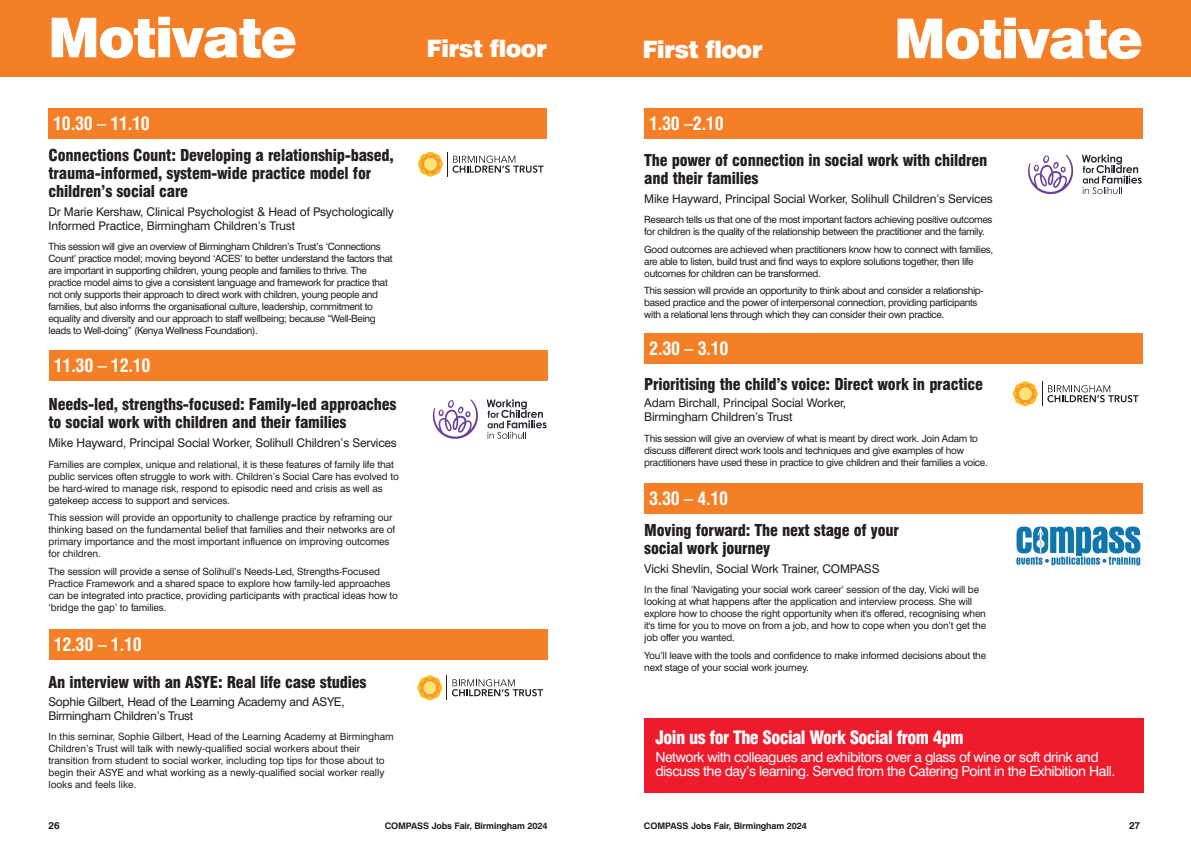
<style>
.page{position:relative;width:1191px;height:842px;background:#fff}
.page>*{position:absolute;margin:0;border:0;box-sizing:border-box;transform-origin:0 0}
.t1{font:900 55px "Swiss 721 BT";letter-spacing:-.03em;color:#fff}
.t2{font:900 24px "Swiss 721 BT";letter-spacing:-.03em;color:#fff}
.t3{font:700 condensed 18px "Swiss 721 BT";letter-spacing:-.01em;color:#fff}
.t4{font:900 condensed 18px "Swiss 721 BT";letter-spacing:-.035em;color:#fff}
.t5{font:900 condensed 16px/18px "Swiss 721 BT";letter-spacing:-.015em;color:#231f20}
.t6{font:14px/14px "Swiss 721 BT";letter-spacing:-.035em;color:#fff}
.t7{font:12px/14px "Swiss 721 BT";letter-spacing:-.015em;color:#231f20}
.t8{font:10px/12px "Swiss 721 BT";letter-spacing:-.02em;color:#231f20}
.t9{font:700 10px "Swiss 721 BT";color:#231f20}
.t10{font:700 9px "Swiss 721 BT";letter-spacing:-.015em;color:#231f20}
</style>
<div class="page">
<div style="left:0;top:0;width:1191px;height:77px;background:#f47f26"></div>
<div style="left:48px;top:109px;width:499px;height:30px;background:#f47f26"></div>
<div style="left:644px;top:109px;width:498px;height:30px;background:#f47f26"></div>
<div style="left:644px;top:334px;width:499px;height:30px;background:#f47f26"></div>
<div style="left:49px;top:629px;width:498px;height:30px;background:#f47f26"></div>
<svg style="left:418px;top:152px;width:125px;height:25px"></svg>
<div style="left:644px;top:484px;width:498px;height:30px;background:#f47f26"></div>
<svg style="left:417px;top:675px;width:126px;height:25px"></svg>
<svg style="left:1013px;top:381px;width:125px;height:25px"></svg>
<div style="left:49px;top:351px;width:498px;height:30px;background:#f47f26"></div>
<svg style="left:486px;top:399px;width:60px;height:40px"></svg>
<svg style="left:433px;top:399px;width:45px;height:40px"></svg>
<svg style="left:1081px;top:154px;width:60px;height:40px"></svg>
<svg style="left:1028px;top:155px;width:45px;height:39px"></svg>
<img style="left:1016px;top:526px;width:125px;height:40px">
<div style="left:644px;top:718px;width:499px;height:75px;background:#ee1b2d"></div>
<p class="t1" style="left:48px;top:18px;width:251px">Motivate</p>
<p class="t3" style="left:53px;top:117px;width:98px">10.30 – 11.10</p>
<p class="t5" style="left:48px;top:147px;width:347px">Connections Count: Developing a relationship-based, trauma-informed, system-wide practice model for children’s social care</p>
<p class="t7" style="left:48px;top:206px;width:347px">Dr Marie Kershaw, Clinical Psychologist &amp; Head of Psychologically<br>Informed Practice, Birmingham Children’s Trust</p>
<p class="t8" style="left:48px;top:242px;width:346px">This session will give an overview of Birmingham Children’s Trust’s ‘Connections Count’ practice model; moving beyond ‘ACES’ to better understand the factors that are important in supporting children, young people and families to thrive. The practice model aims to give a consistent language and framework for practice that not only supports their approach to direct work with children, young people and families, but also informs the organisational culture, leadership, commitment to equality and diversity and our approach to staff wellbeing; because “Well-Being leads to Well-doing” (Kenya Wellness Foundation).</p>
<p class="t3" style="left:54px;top:359px;width:98px">11.30 – 12.10</p>
<p class="t5" style="left:48px;top:397px;width:349px">Needs-led, strengths-focused: Family-led approaches to social work with children and their families</p>
<p class="t7" style="left:48px;top:437px;width:350px">Mike Hayward, Principal Social Worker, Solihull Children’s Services</p>
<p class="t8" style="left:48px;top:459px;width:352px">Families are complex, unique and relational, it is these features of family life that public services often struggle to work with. Children’s Social Care has evolved to be hard-wired to manage risk, respond to episodic need and crisis as well as gatekeep access to support and services.</p>
<p class="t8" style="left:48px;top:513px;width:348px">This session will provide an opportunity to challenge practice by reframing our thinking based on the fundamental belief that families and their networks are of primary importance and the most important influence on improving outcomes for children.</p>
<p class="t8" style="left:48px;top:566px;width:351px">The session will provide a sense of Solihull’s Needs-Led, Strengths-Focused Practice Framework and a shared space to explore how family-led approaches can be integrated into practice, providing participants with practical ideas how to ‘bridge the gap’ to families.</p>
<p class="t3" style="left:54px;top:637px;width:89px">12.30 – 1.10</p>
<p class="t5" style="left:48px;top:674px;width:320px">An interview with an ASYE: Real life case studies</p>
<p class="t7" style="left:48px;top:696px;width:298px">Sophie Gilbert, Head of the Learning Academy and ASYE,<br>Birmingham Children’s Trust</p>
<p class="t8" style="left:48px;top:732px;width:347px">In this seminar, Sophie Gilbert, Head of the Learning Academy at Birmingham Children’s Trust will talk with newly-qualified social workers about their transition from student to social worker, including top tips for those about to begin their ASYE and what working as a newly-qualified social worker really looks and feels like.</p>
<p class="t2" style="left:426px;top:40px;width:122px">First floor</p>
<p class="t2" style="left:642px;top:41px;width:122px">First floor</p>
<p class="t3" style="left:649px;top:117px;width:76px">1.30 –2.10</p>
<p class="t1" style="left:893px;top:19px;width:251px">Motivate</p>
<p class="t5" style="left:644px;top:152px;width:344px">The power of connection in social work with children and their families</p>
<p class="t7" style="left:644px;top:193px;width:350px">Mike Hayward, Principal Social Worker, Solihull Children’s Services</p>
<p class="t8" style="left:644px;top:215px;width:350px">Research tells us that one of the most important factors achieving positive outcomes for children is the quality of the relationship between the practitioner and the family.</p>
<p class="t8" style="left:644px;top:244px;width:350px">Good outcomes are achieved when practitioners know how to connect with families, are able to listen, build trust and find ways to explore solutions together, then life outcomes for children can be transformed.</p>
<p class="t8" style="left:644px;top:286px;width:341px">This session will provide an opportunity to think about and consider a relationship&shy;based practice and the power of interpersonal connection, providing participants with a relational lens through which they can consider their own practice.</p>
<p class="t3" style="left:649px;top:342px;width:81px">2.30 – 3.10</p>
<p class="t5" style="left:644px;top:376px;width:340px">Prioritising the child’s voice: Direct work in practice</p>
<p class="t7" style="left:644px;top:397px;width:203px">Adam Birchall, Principal Social Worker,<br>Birmingham Children’s Trust</p>
<p class="t8" style="left:644px;top:433px;width:345px">This session will give an overview of what is meant by direct work. Join Adam to discuss different direct work tools and techniques and give examples of how practitioners have used these in practice to give children and their families a voice.</p>
<p class="t3" style="left:649px;top:492px;width:81px">3.30 – 4.10</p>
<p class="t5" style="left:644px;top:523px;width:256px">Moving forward: The next stage of your social work journey</p>
<p class="t7" style="left:644px;top:563px;width:237px">Vicki Shevlin, Social Work Trainer, COMPASS</p>
<p class="t8" style="left:644px;top:585px;width:343px">In the final ‘Navigating your social work career’ session of the day, Vicki will be looking at what happens after the application and interview process. She will explore how to choose the right opportunity when it's offered, recognising when it's time for you to move on from a job, and how to cope when you don’t get the job offer you wanted.</p>
<p class="t8" style="left:644px;top:650px;width:343px">You’ll leave with the tools and confidence to make informed decisions about the next stage of your social work journey.</p>
<p class="t4" style="left:655px;top:730px;width:310px">Join us for The Social Work Social from 4pm</p>
<p class="t6" style="left:655px;top:751px;width:461px">Network with colleagues and exhibitors over a glass of wine or soft drink and discuss the day’s learning. Served from the Catering Point in the Exhibition Hall.</p>
<p class="t9" style="left:48px;top:822px;width:13px">26</p>
<p class="t10" style="left:385px;top:822px;width:164px">COMPASS Jobs Fair, Birmingham 2024</p>
<p class="t10" style="left:644px;top:822px;width:164px">COMPASS Jobs Fair, Birmingham 2024</p>
<p class="t9" style="left:1129px;top:822px;width:13px">27</p>
</div>
